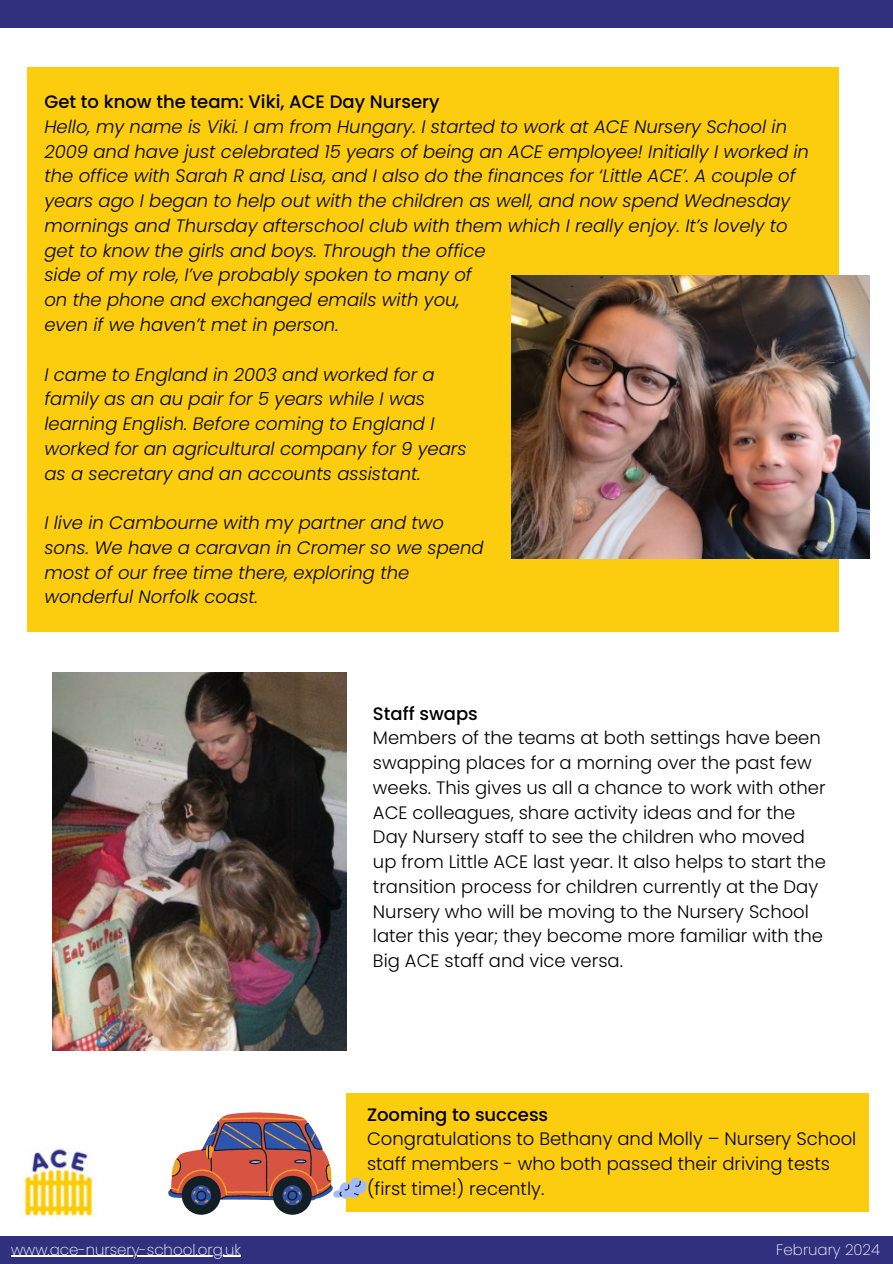
<style>
.page{position:relative;width:893px;height:1264px;background:#fff}
.page>*{position:absolute;margin:0;border:0;box-sizing:border-box;transform-origin:0 0}
.t1{font:italic 300 18px/24.8px "Poppins";color:#000}
.t2{font:300 18px/24.8px "Poppins";color:#000}
.t3{font:500 18px "Poppins";color:#000}
.t4{font:200 15px "Poppins";color:#fff}
</style>
<div class="page">
<div style="left:0;top:0;width:892px;height:27px;background:#30307f"></div>
<div style="left:0;top:1236px;width:892px;height:27px;background:#30307f"></div>
<img style="left:22px;top:1149px;width:72px;height:68px">
<div style="left:27px;top:67px;width:811px;height:564px;background:#fccd0e"></div>
<img style="left:511px;top:276px;width:358px;height:282px">
<img style="left:53px;top:672px;width:294px;height:378px">
<div style="left:346px;top:1093px;width:523px;height:118px;background:#fccd0e"></div>
<svg style="left:168px;top:1112px;width:199px;height:102px"></svg>
<hr style="left:11px;top:1255px;width:230px;height:1px;background:#fff">
<p class="t3" style="left:44px;top:91px;width:396px">Get to know the team: Viki, ACE Day Nursery</p>
<p class="t1" style="left:44px;top:114px;width:766px">Hello, my name is Viki. I am from Hungary. I started to work at ACE Nursery School in 2009 and have just celebrated 15 years of being an ACE employee! Initially I worked in the office with Sarah R and Lisa, and I also do the finances for ‘Little ACE’. A couple of years ago I began to help out with the children as well, and now spend Wednesday mornings and Thursday afterschool club with them which I really enjoy. It’s lovely to get to know the girls and boys. Through the office</p>
<p class="t1" style="left:44px;top:287px;width:417px">on the phone and exchanged emails with you, even if we haven’t met in person.</p>
<p class="t1" style="left:44px;top:362px;width:423px">I came to England in 2003 and worked for a family as an au pair for 5 years while I was learning English. Before coming to England I worked for an agricultural company for 9 years as a secretary and an accounts assistant.</p>
<p class="t1" style="left:44px;top:510px;width:440px">I live in Cambourne with my partner and two sons. We have a caravan in Cromer so we spend most of our free time there, exploring the wonderful Norfolk coast.</p>
<p class="t1" style="left:44px;top:263px;width:429px">side of my role, I’ve probably spoken to many of</p>
<p class="t3" style="left:373px;top:702px;width:106px">Staff swaps</p>
<p class="t2" style="left:373px;top:725px;width:454px">Members of the teams at both settings have been swapping places for a morning over the past few weeks. This gives us all a chance to work with other ACE colleagues, share activity ideas and for the Day Nursery staff to see the children who moved up from Little ACE last year. It also helps to start the transition process for children currently at the Day Nursery who will be moving to the Nursery School later this year; they become more familiar with the Big ACE staff and vice versa.</p>
<p class="t3" style="left:367px;top:1103px;width:183px">Zooming to success</p>
<p class="t2" style="left:367px;top:1126px;width:491px">Congratulations to Bethany and Molly – Nursery School staff members - who both passed their driving tests (first time!) recently.</p>
<p class="t4" style="left:11px;top:1240px;width:231px">www.ace-nursery-school.org.uk</p>
<p class="t4" style="left:776px;top:1240px;width:105px">February 2024</p>
</div>
